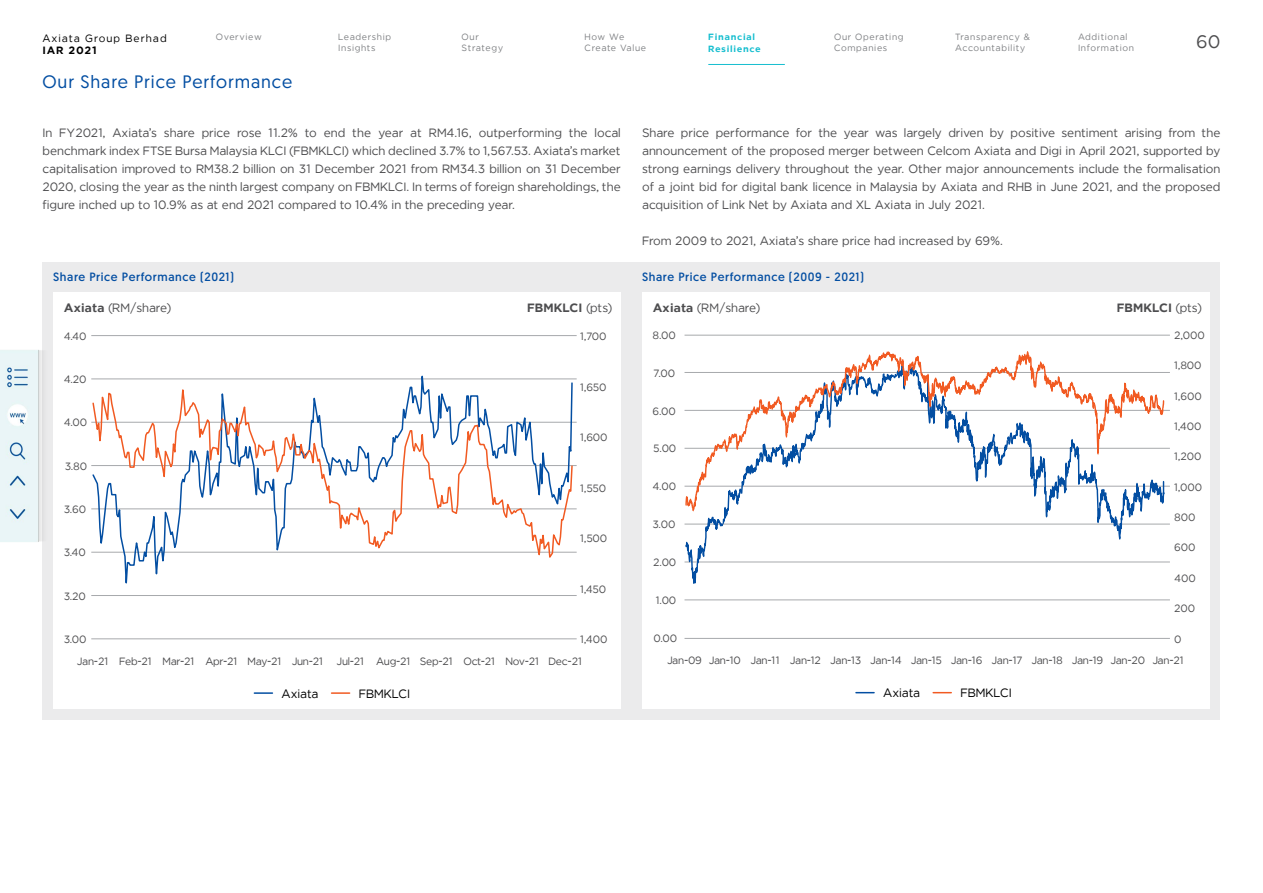
<style>
.page{position:relative;width:1263px;height:893px;background:#fff}
.page>*{position:absolute;margin:0;border:0;box-sizing:border-box;transform-origin:0 0}
.t1{font:18px "Geomanist";letter-spacing:.05em;color:#034ea2}
.t2{font:18px "Axiata";color:#4d4d4f}
.t3{font:12px/18px "Axiata";letter-spacing:-.005em;color:#4d4d4f;text-align:justify}
.t4{font:12px "Geomanist";letter-spacing:.05em;color:#034ea2}
.t5{font:12px "Axiata";color:#000}
.t6{font:700 12px "Axiata";color:#4d4d4f}
.t7{font:10.5px "Axiata";letter-spacing:-.02em;color:#4d4d4f}
.t8{font:10.5px "Axiata";letter-spacing:.095em;color:#000}
.t9{font:700 10.5px "Axiata";letter-spacing:.08em;color:#000}
.t10{font:9px/10.5px "Axiata";letter-spacing:.07em;color:#808285}
.t11{font:700 9px/12px "Axiata";letter-spacing:.075em;color:#16becf}
.s1{font-weight:700}
.s2{font-weight:400}
</style>
<div class="page">
<hr style="left:708px;top:64px;width:77px;height:1px;background:#16becf">
<div style="left:43px;top:262px;width:1177px;height:458px;background:#ebebec"></div>
<div style="left:53px;top:292px;width:568px;height:416px;background:#fff"></div>
<hr style="left:91px;top:335px;width:486px;height:1px;background:#a7a9ac">
<hr style="left:91px;top:422px;width:486px;height:1px;background:#a7a9ac">
<hr style="left:91px;top:379px;width:486px;height:1px;background:#a7a9ac">
<hr style="left:91px;top:465px;width:486px;height:1px;background:#a7a9ac">
<hr style="left:91px;top:509px;width:486px;height:1px;background:#a7a9ac">
<hr style="left:91px;top:552px;width:486px;height:1px;background:#a7a9ac">
<hr style="left:91px;top:595px;width:486px;height:1px;background:#a7a9ac">
<hr style="left:91px;top:639px;width:486px;height:1px;background:#a7a9ac">
<svg style="left:254px;top:692px;width:18px;height:2px"></svg>
<svg style="left:332px;top:692px;width:18px;height:2px"></svg>
<svg style="left:91px;top:375px;width:482px;height:190px"></svg>
<div style="left:642px;top:292px;width:568px;height:416px;background:#fff"></div>
<hr style="left:684px;top:335px;width:486px;height:1px;background:#a7a9ac">
<hr style="left:684px;top:448px;width:486px;height:1px;background:#a7a9ac">
<hr style="left:684px;top:410px;width:486px;height:1px;background:#a7a9ac">
<hr style="left:684px;top:372px;width:486px;height:1px;background:#a7a9ac">
<hr style="left:684px;top:486px;width:486px;height:1px;background:#a7a9ac">
<hr style="left:684px;top:524px;width:486px;height:1px;background:#a7a9ac">
<hr style="left:684px;top:562px;width:486px;height:1px;background:#a7a9ac">
<hr style="left:684px;top:600px;width:486px;height:1px;background:#a7a9ac">
<hr style="left:684px;top:638px;width:486px;height:1px;background:#a7a9ac">
<svg style="left:856px;top:692px;width:18px;height:1px"></svg>
<svg style="left:933px;top:692px;width:18px;height:1px"></svg>
<svg style="left:685px;top:511px;width:479px;height:73px"></svg>
<svg style="left:685px;top:351px;width:479px;height:160px"></svg>
<img style="left:1px;top:349px;width:42px;height:195px">
<p class="t10" style="left:216px;top:32px;width:47px">Overview</p>
<p class="t10" style="left:338px;top:32px;width:54px">Leadership<br>Insights</p>
<h1 class="t1" style="left:43px;top:70px;width:251px">Our Share Price Performance</h1>
<p class="t3" style="left:43px;top:124px;width:580px">In FY2021, Axiata’s share price rose 11.2% to end the year at RM4.16, outperforming the local benchmark index FTSE Bursa Malaysia KLCI (FBMKLCI) which declined 3.7% to 1,567.53. Axiata’s market capitalisation improved to RM38.2 billion on 31 December 2021 from RM34.3 billion on 31 December 2020, closing the year as the ninth largest company on FBMKLCI. In terms of foreign shareholdings, the figure inched up to 10.9% as at end 2021 compared to 10.4% in the preceding year.</p>
<p class="t3" style="left:642px;top:124px;width:580px">Share price performance for the year was largely driven by positive sentiment arising from the announcement of the proposed merger between Celcom Axiata and Digi in April 2021, supported by strong earnings delivery throughout the year. Other major announcements include the formalisation of a joint bid for digital bank licence in Malaysia by Axiata and RHB in June 2021, and the proposed acquisition of Link Net by Axiata and XL Axiata in July 2021.</p>
<p class="t3" style="left:642px;top:232px;width:362px">From 2009 to 2021, Axiata’s share price had increased by 69%.</p>
<p class="t4" style="left:53px;top:269px;width:182px">Share Price Performance (2021)</p>
<p class="t4" style="left:642px;top:269px;width:223px">Share Price Performance (2009 - 2021)</p>
<p class="t3" style="left:64px;top:299px;width:109px"><span class="s1">Axiata</span> (RM/share)</p>
<p class="t6" style="left:527px;top:300px;width:87px">FBMKLCI <span class="s2">(pts)</span></p>
<p class="t7" style="left:64px;top:330px;width:24px">4.40</p>
<p class="t10" style="left:461px;top:32px;width:43px">Our<br>Strategy</p>
<p class="t10" style="left:585px;top:32px;width:63px">How We<br>Create Value</p>
<p class="t11" style="left:708px;top:31px;width:54px">Financial<br>Resilience</p>
<p class="t10" style="left:834px;top:32px;width:71px">Our Operating<br>Companies</p>
<p class="t10" style="left:955px;top:32px;width:77px">Transparency &amp;<br>Accountability</p>
<p class="t10" style="left:1078px;top:32px;width:57px">Additional<br>Information</p>
<p class="t8" style="left:43px;top:31px;width:126px">Axiata Group Berhad</p>
<p class="t9" style="left:43px;top:43px;width:56px">IAR 2021</p>
<h1 class="t2" style="left:1196px;top:30px;width:26px">60</h1>
<p class="t3" style="left:653px;top:298px;width:109px"><span class="s1">Axiata</span> (RM/share)</p>
<p class="t6" style="left:1117px;top:300px;width:87px">FBMKLCI <span class="s2">(pts)</span></p>
<p class="t7" style="left:652px;top:329px;width:25px">8.00</p>
<p class="t7" style="left:1174px;top:329px;width:32px">2,000</p>
<p class="t7" style="left:1174px;top:359px;width:29px">1,800</p>
<p class="t7" style="left:580px;top:330px;width:28px">1,700</p>
<p class="t7" style="left:654px;top:367px;width:23px">7.00</p>
<p class="t7" style="left:652px;top:404px;width:25px">6.00</p>
<p class="t7" style="left:64px;top:373px;width:24px">4.20</p>
<p class="t7" style="left:580px;top:380px;width:28px">1,650</p>
<p class="t7" style="left:1174px;top:389px;width:29px">1,600</p>
<p class="t7" style="left:64px;top:416px;width:25px">4.00</p>
<p class="t7" style="left:65px;top:460px;width:24px">3.80</p>
<p class="t7" style="left:64px;top:503px;width:24px">3.60</p>
<p class="t7" style="left:64px;top:546px;width:24px">3.40</p>
<p class="t7" style="left:64px;top:590px;width:24px">3.20</p>
<p class="t7" style="left:64px;top:633px;width:24px">3.00</p>
<p class="t7" style="left:580px;top:431px;width:29px">1,600</p>
<p class="t7" style="left:580px;top:481px;width:27px">1,550</p>
<p class="t7" style="left:580px;top:532px;width:29px">1,500</p>
<p class="t7" style="left:580px;top:582px;width:27px">1,450</p>
<p class="t7" style="left:580px;top:633px;width:29px">1,400</p>
<p class="t7" style="left:77px;top:655px;width:248px">Jan-21 Feb-21 Mar-21 Apr-21 May-21 Jun-21</p>
<p class="t7" style="left:337px;top:655px;width:247px">Jul-21 Aug-21 Sep-21 Oct-21 Nov-21 Dec-21</p>
<p class="t5" style="left:282px;top:686px;width:38px">Axiata</p>
<p class="t5" style="left:359px;top:686px;width:53px">FBMKLCI</p>
<p class="t7" style="left:653px;top:442px;width:25px">5.00</p>
<p class="t7" style="left:652px;top:480px;width:25px">4.00</p>
<p class="t7" style="left:652px;top:518px;width:24px">3.00</p>
<p class="t7" style="left:653px;top:556px;width:25px">2.00</p>
<p class="t7" style="left:656px;top:594px;width:22px">1.00</p>
<p class="t7" style="left:653px;top:632px;width:25px">0.00</p>
<p class="t7" style="left:1174px;top:420px;width:29px">1,400</p>
<p class="t7" style="left:1174px;top:450px;width:29px">1,200</p>
<p class="t7" style="left:1174px;top:481px;width:29px">1,000</p>
<p class="t7" style="left:1174px;top:511px;width:23px">800</p>
<p class="t7" style="left:1174px;top:541px;width:23px">600</p>
<p class="t7" style="left:1174px;top:572px;width:23px">400</p>
<p class="t7" style="left:1174px;top:602px;width:22px">200</p>
<p class="t7" style="left:1174px;top:632px;width:9px">0</p>
<p class="t7" style="left:667px;top:654px;width:518px">Jan-09 Jan-10 Jan-11 Jan-12 Jan-13 Jan-14 Jan-15 Jan-16 Jan-17 Jan-18 Jan-19 Jan-20 Jan-21</p>
<p class="t5" style="left:883px;top:686px;width:38px">Axiata</p>
<p class="t5" style="left:960px;top:686px;width:53px">FBMKLCI</p>
</div>
